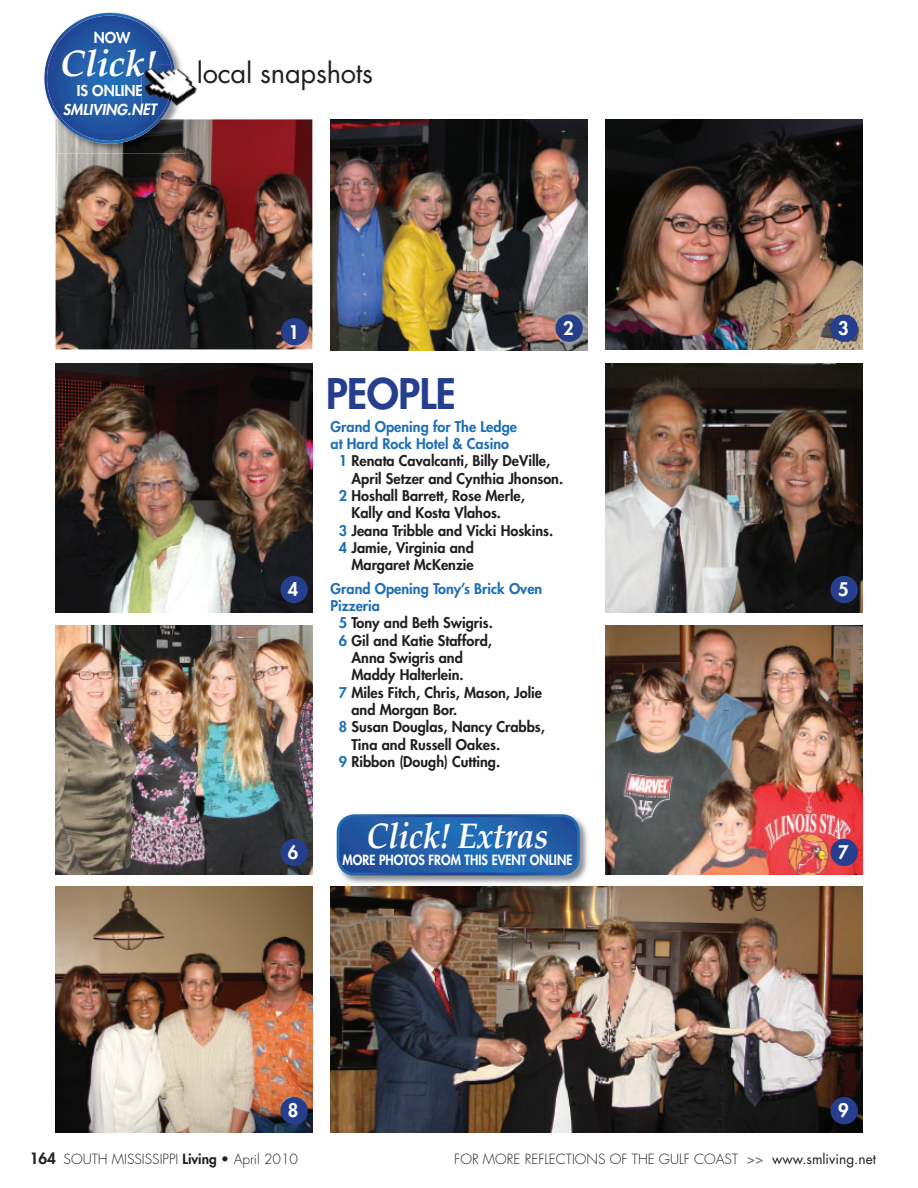
<style>
.page{position:relative;width:918px;height:1188px;background:#fff}
.page>*{position:absolute;margin:0;border:0;box-sizing:border-box;transform-origin:0 0}
.t1{font:800 41.1px "Futura";letter-spacing:-.01em;color:#253f8e}
.t2{font:italic 700 36.75px "Palatino";letter-spacing:-.01em;color:#fff}
.t3{font:italic 700 35.4px "Palatino";letter-spacing:-.01em;color:#fff;scale:.9 1}
.t4{font:27.3px "Futura";letter-spacing:-.01em;color:#231f20}
.t5{font:800 18.3px "Futura";color:#fff}
.t6{font:italic 800 14.55px "Futura";color:#fff}
.t7{font:800 14.55px "Futura";color:#fff}
.t8{font:800 14.4px "Futura";color:#231f20}
.t9{font:800 14.4px "Futura";color:#1f6fb8}
.t10{font:300 13.65px "Futura";color:#231f20}
.t11{font:800 13.65px "Futura";color:#fff;scale:.9 1}
.s1{color:#1f6fb8}
.s2{font-weight:800;font-size:15.15px}
.s3{font-weight:800}
.s4{font-weight:400;color:#6c6d70}
.s5{font-weight:400}
</style>
<div class="page">
<img style="left:331px;top:119px;width:256px;height:231px">
<img style="left:331px;top:887px;width:531px;height:246px">
<img style="left:606px;top:119px;width:256px;height:230px">
<img style="left:606px;top:364px;width:256px;height:248px">
<img style="left:56px;top:364px;width:256px;height:248px">
<img style="left:56px;top:626px;width:256px;height:248px">
<img style="left:606px;top:626px;width:256px;height:248px">
<img style="left:56px;top:119px;width:256px;height:230px">
<img style="left:56px;top:887px;width:256px;height:246px">
<div style="left:831px;top:576px;width:27px;height:27px;background:#253f8e;border-radius:50%"></div>
<div style="left:280px;top:839px;width:28px;height:27px;background:#253f8e;border-radius:50%"></div>
<div style="left:280px;top:1097px;width:28px;height:27px;background:#253f8e;border-radius:50%"></div>
<div style="left:831px;top:1097px;width:27px;height:27px;background:#253f8e;border-radius:50%"></div>
<div style="left:281px;top:318px;width:27px;height:27px;background:#253f8e;border-radius:50%"></div>
<div style="left:831px;top:839px;width:27px;height:27px;background:#253f8e;border-radius:50%"></div>
<div style="left:280px;top:576px;width:28px;height:27px;background:#253f8e;border-radius:50%"></div>
<div style="left:831px;top:314px;width:27px;height:28px;background:#253f8e;border-radius:50%"></div>
<div style="left:555px;top:314px;width:28px;height:28px;background:#253f8e;border-radius:50%"></div>
<img style="left:55px;top:12px;width:130px;height:142px">
<img style="left:175px;top:65px;width:22px;height:44px">
<img style="left:174px;top:65px;width:1px;height:44px">
<svg style="left:44px;top:13px;width:130px;height:131px;background:#4970a8"></svg>
<img style="left:141px;top:103px;width:17px;height:6px">
<img style="left:336px;top:820px;width:252px;height:64px">
<svg style="left:337px;top:814px;width:243px;height:61px;background:#2661aa"></svg>
<p class="t7" style="left:94px;top:31px;width:38px">NOW</p>
<h2 class="t2" style="left:60px;top:46px;width:98px">Click!</h2>
<p class="t7" style="left:77px;top:83px;width:67px">IS ONLINE</p>
<p class="t6" style="left:63px;top:102px;width:95px">SMLIVING.NET</p>
<h3 class="t4" style="left:197px;top:60px;width:178px">local snapshots</h3>
<p class="t5" style="left:288px;top:323px;width:12px">1</p>
<p class="t5" style="left:563px;top:319px;width:12px">2</p>
<p class="t5" style="left:838px;top:319px;width:12px">3</p>
<h1 class="t1" style="left:326px;top:374px;width:131px">PEOPLE</h1>
<p class="t5" style="left:288px;top:581px;width:12px">4</p>
<p class="t9" style="left:331px;top:420px;width:188px">Grand Opening for The Ledge</p>
<p class="t9" style="left:331px;top:437px;width:180px">at Hard Rock Hotel &amp; Casino</p>
<p class="t8" style="left:339px;top:454px;width:213px"><span class="s1">1</span> Renata Cavalcanti, Billy DeVille,</p>
<p class="t8" style="left:351px;top:472px;width:213px">April Setzer and Cynthia Jhonson.</p>
<p class="t8" style="left:339px;top:489px;width:188px"><span class="s1">2</span> Hoshall Barrett, Rose Merle,</p>
<p class="t8" style="left:351px;top:506px;width:151px">Kally and Kosta Vlahos.</p>
<p class="t8" style="left:339px;top:524px;width:216px"><span class="s1">3</span> Jeana Tribble and Vicki Hoskins.</p>
<p class="t8" style="left:339px;top:541px;width:136px"><span class="s1">4</span> Jamie, Virginia and</p>
<p class="t8" style="left:351px;top:558px;width:124px">Margaret McKenzie</p>
<p class="t9" style="left:331px;top:582px;width:213px">Grand Opening Tony’s Brick Oven</p>
<p class="t9" style="left:331px;top:599px;width:51px">Pizzeria</p>
<p class="t8" style="left:339px;top:616px;width:156px"><span class="s1">5</span> Tony and Beth Swigris.</p>
<p class="t8" style="left:339px;top:634px;width:155px"><span class="s1">6</span> Gil and Katie Stafford,</p>
<p class="t8" style="left:351px;top:651px;width:113px">Anna Swigris and</p>
<p class="t8" style="left:351px;top:668px;width:114px">Maddy Halterlein.</p>
<p class="t8" style="left:339px;top:686px;width:205px"><span class="s1">7</span> Miles Fitch, Chris, Mason, Jolie</p>
<p class="t8" style="left:351px;top:703px;width:107px">and Morgan Bor.</p>
<p class="t8" style="left:339px;top:720px;width:208px"><span class="s1">8</span> Susan Douglas, Nancy Crabbs,</p>
<p class="t8" style="left:351px;top:737px;width:150px">Tina and Russell Oakes.</p>
<p class="t8" style="left:339px;top:755px;width:163px"><span class="s1">9</span> Ribbon (Dough) Cutting.</p>
<p class="t5" style="left:838px;top:581px;width:12px">5</p>
<p class="t5" style="left:288px;top:844px;width:12px">6</p>
<h3 class="t3" style="left:367px;top:819px;width:203px">Click! Extras</h3>
<p class="t11" style="left:343px;top:854px;width:257px">MORE PHOTOS FROM THIS EVENT ONLINE</p>
<p class="t5" style="left:838px;top:844px;width:12px">7</p>
<p class="t5" style="left:288px;top:1102px;width:12px">8</p>
<p class="t5" style="left:838px;top:1102px;width:12px">9</p>
<p class="t10" style="left:30px;top:1152px;width:270px"><span class="s2">164</span> SOUTH MISSISSIPPI <span class="s3">Living</span> • April 2010</p>
<p class="t10" style="left:454px;top:1152px;width:423px">FOR MORE REFLECTIONS OF THE GULF COAST <span class="s4">&gt;&gt;</span> <span class="s5">www.smliving.net</span></p>
</div>
